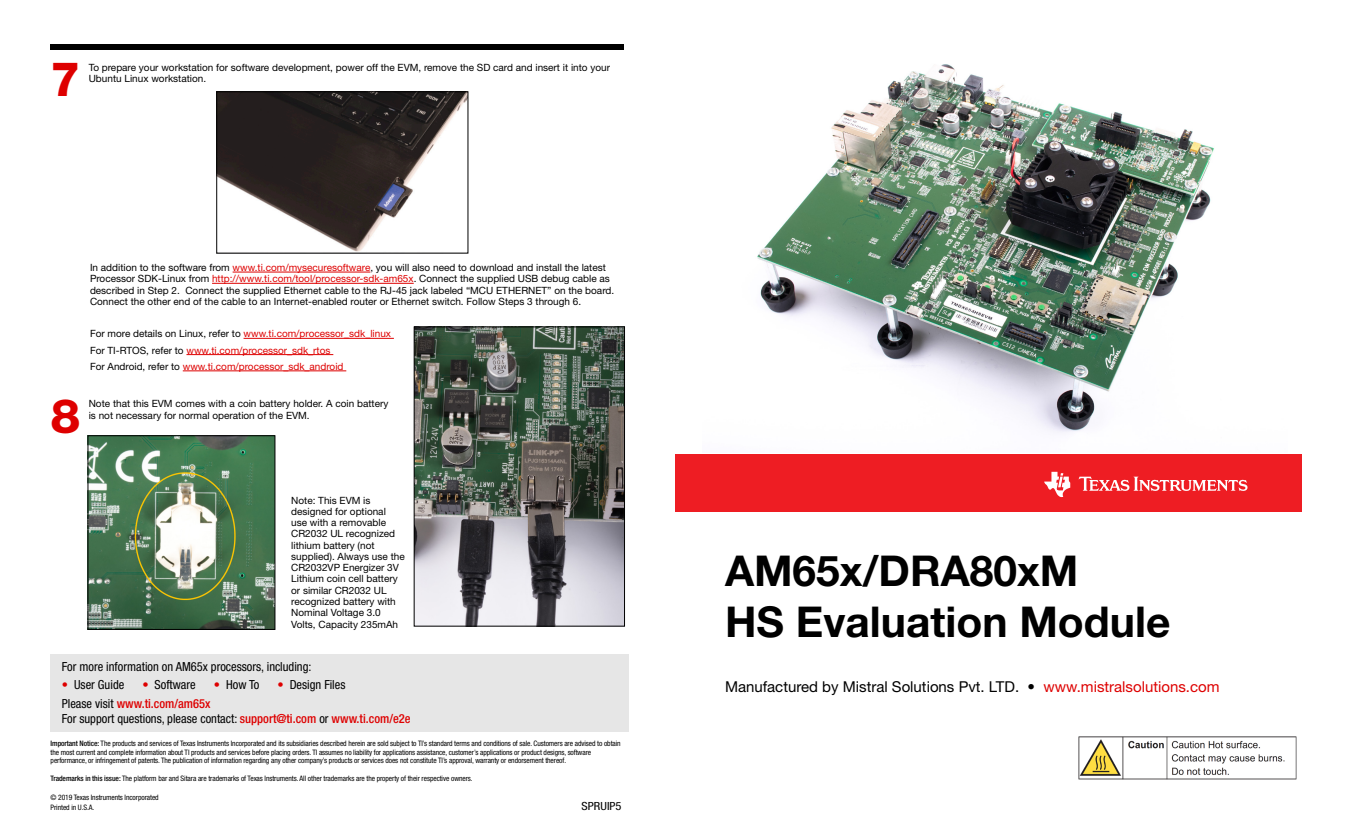
<style>
.page{position:relative;width:1350px;height:833px;background:#fff}
.page>*{position:absolute;margin:0;border:0;box-sizing:border-box;transform-origin:0 0}
.t1{font:800 47.5px "Helvetica Neue LT Std";color:#de0000}
.t2{font:700 42.5px/51px "Helvetica Neue LT Std";color:#000}
.t3{font:15px "Helvetica Neue LT Std";color:#000}
.t4{font:condensed 12.5px/15px "Helvetica Neue LT Std";color:#000}
.t5{font:condensed 11.25px "Helvetica Neue LT Std";color:#000;scale:1.11 1}
.t6{font:10px/11.2px "Helvetica Neue LT Std";color:#000}
.t7{font:10px/16.2px "Helvetica Neue LT Std";color:#de0000}
.t8{font:condensed 7.5px/8.8px "Helvetica Neue LT Std";letter-spacing:-.01em;color:#000}
.s1{color:#de0000}
.s2{color:#000}
.s3{font-weight:500;color:#de0000}
.s4{font-weight:500}
</style>
<div class="page">
<img style="left:757px;top:64px;width:457px;height:369px">
<div style="left:675px;top:454px;width:626px;height:58px;background:#ee1d23"></div>
<svg style="left:1044px;top:472px;width:26px;height:25px"></svg>
<svg style="left:1079px;top:476px;width:169px;height:15px"></svg>
<div style="left:51px;top:44px;width:573px;height:5px;background:#000"></div>
<div style="left:50px;top:654px;width:578px;height:77px;background:#e6e6e6"></div>
<hr style="left:233px;top:272px;width:137px;height:1px;background:#de0000">
<hr style="left:212px;top:283px;width:202px;height:1px;background:#de0000">
<hr style="left:244px;top:338px;width:150px;height:1px;background:#de0000">
<hr style="left:186px;top:354px;width:147px;height:1px;background:#de0000">
<hr style="left:183px;top:370px;width:163px;height:1px;background:#de0000">
<img style="left:218px;top:93px;width:248px;height:158px">
<div style="left:216px;top:91px;width:252px;height:162px;border:1px solid #000"></div>
<img style="left:416px;top:328px;width:207px;height:296px">
<div style="left:414px;top:326px;width:211px;height:300px;border:1px solid #000"></div>
<img style="left:90px;top:437px;width:183px;height:191px">
<div style="left:88px;top:435px;width:187px;height:195px;border:1px solid #000"></div>
<img style="left:1078px;top:736px;width:219px;height:44px">
<h1 class="t1" style="left:50px;top:51px;width:31px">7</h1>
<p class="t6" style="left:89px;top:62px;width:523px">To prepare your workstation for software development, power off the EVM, remove the SD card and insert it into your<br>Ubuntu Linux workstation.</p>
<p class="t6" style="left:90px;top:262px;width:526px">In addition to the software from <span class="s1">www.ti.com/mysecuresoftware</span>, you will also need to download and install the latest Processor SDK-Linux from <span class="s1">http://www.ti.com/tool/processor-sdk-am65x</span>. Connect the supplied USB debug cable as described in Step 2. Connect the supplied Ethernet cable to the RJ-45 jack labeled “MCU ETHERNET” on the board.<br>Connect the other end of the cable to an Internet-enabled router or Ethernet switch. Follow Steps 3 through 6.</p>
<p class="t7" style="left:90px;top:325px;width:303px"><span class="s2">For more details on Linux, refer to</span> www.ti.com/processor_sdk_linux<br><span class="s2">For TI-RTOS, refer to</span> www.ti.com/processor_sdk_rtos<br><span class="s2">For Android, refer to</span> www.ti.com/processor_sdk_android</p>
<h1 class="t1" style="left:50px;top:387px;width:31px">8</h1>
<p class="t6" style="left:89px;top:398px;width:301px">Note that this EVM comes with a coin battery holder. A coin battery is not necessary for normal operation of the EVM.</p>
<p class="t6" style="left:291px;top:494px;width:115px">Note: This EVM is designed for optional<br>use with a removable<br>CR2032 UL recognized lithium battery (not supplied). Always use the<br>CR2032VP Energizer 3V<br>Lithium coin cell battery or similar CR2032 UL recognized battery with<br>Nominal Voltage 3.0<br>Volts, Capacity 235mAh</p>
<p class="t4" style="left:62px;top:658px;width:251px">For more information on AM65x processors, including:</p>
<p class="t4" style="left:62px;top:677px;width:64px"><span class="s1">•</span> User Guide</p>
<p class="t4" style="left:142px;top:677px;width:55px"><span class="s1">•</span> Software</p>
<p class="t4" style="left:214px;top:677px;width:47px"><span class="s1">•</span> How To</p>
<p class="t4" style="left:277px;top:677px;width:70px"><span class="s1">•</span> Design Files</p>
<p class="t4" style="left:62px;top:696px;width:350px">Please visit <span class="s3">www.ti.com/am65x<br></span>For support questions, please contact: <span class="s3">support@ti.com</span> or <span class="s3">www.ti.com/e2e</span></p>
<p class="t8" style="left:51px;top:738px;width:572px"><span class="s4">Important Notice:</span> The products and services of Texas Instruments Incorporated and its subsidiaries described herein are sold subject to TI’s standard terms and conditions of sale. Customers are advised to obtain the most current and complete information about TI products and services before placing orders. TI assumes no liability for applications assistance, customer’s applications or product designs, software performance, or infringement of patents. The publication of information regarding any other company’s products or services does not constitute TI’s approval, warranty or endorsement thereof.</p>
<p class="t8" style="left:51px;top:773px;width:424px"><span class="s4">Trademarks in this issue:</span> The platform bar and Sitara are trademarks of Texas Instruments. All other trademarks are the property of their respective owners.</p>
<p class="t8" style="left:51px;top:791px;width:110px;line-height:10px">© 2019 Texas Instruments Incorporated<br>Printed in U.S.A.</p>
<p class="t5" style="left:582px;top:799px;width:38px">SPRUIP5</p>
<h2 class="t2" style="left:725px;top:544px;width:447px">AM65x/DRA80xM<br>HS Evaluation Module</h2>
<h3 class="t3" style="left:725px;top:678px;width:496px">Manufactured by Mistral Solutions Pvt. LTD. • <span class="s1">www.mistralsolutions.com</span></h3>
</div>
